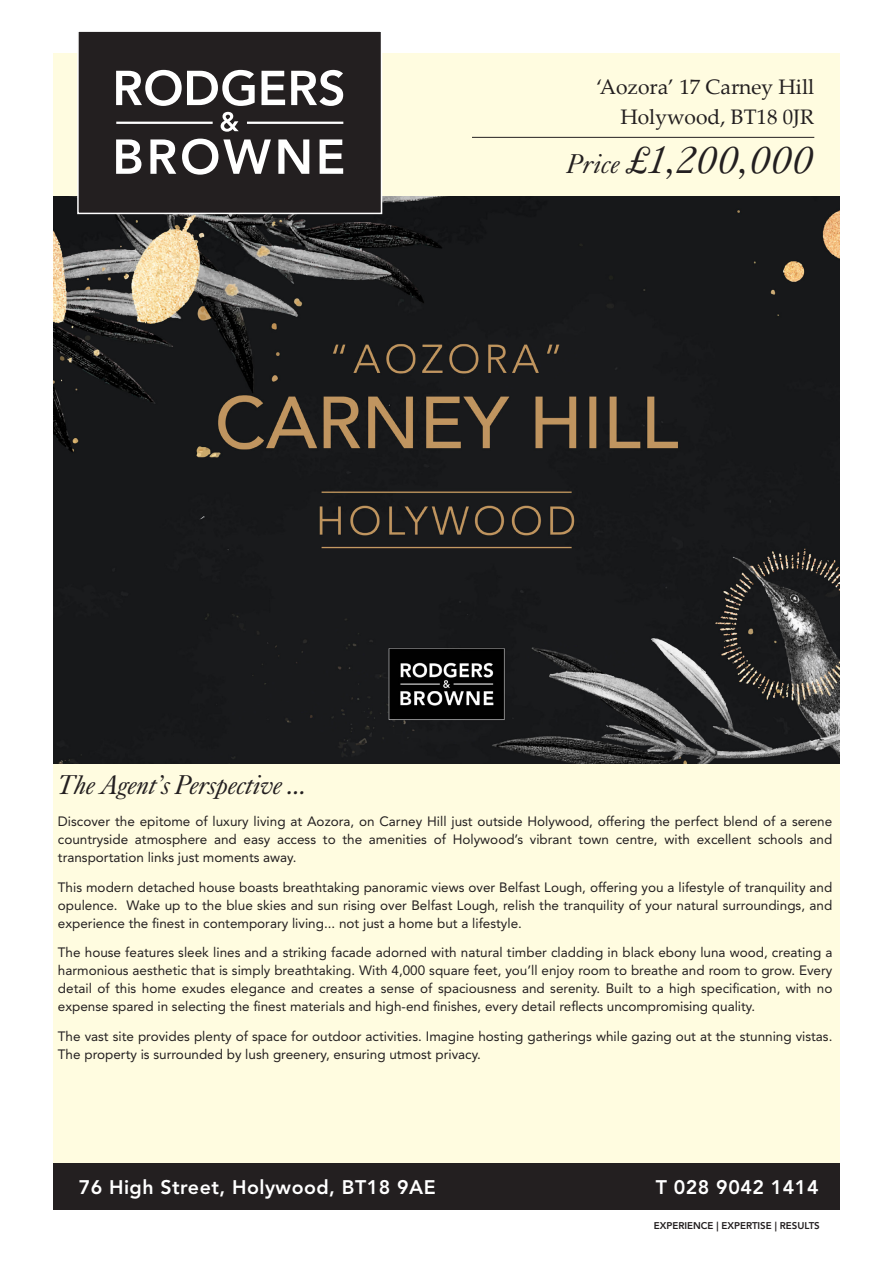
<style>
.page{position:relative;width:893px;height:1263px;background:#fff}
.page>*{position:absolute;margin:0;border:0;box-sizing:border-box;transform-origin:0 0}
.t1{font:italic 39px "Kings Caslon Display Typo";letter-spacing:.025em;color:#231f20}
.Body_Text_Title{font:italic 27px "Kings Caslon Display Typo";color:#231f20}
.t2{font:21px "Palatino Linotype";color:#231f20}
.t3{font:800 19.5px "Avenir LT Std";letter-spacing:.025em;color:#fff}
.t4{font:13.5px/18px "Avenir LT Std";color:#231f20;text-align:justify}
.Facts_Table_Text{font:800 9.75px "Avenir LT Std";color:#231f20}
.s1{font-size:27px}
</style>
<div class="page">
<div style="left:53px;top:53px;width:787px;height:1157px;background:#fffce0"></div>
<div style="left:53px;top:1163px;width:787px;height:47px;background:#231f20"></div>
<hr style="left:472px;top:137px;width:342px;height:1px;background:#231f20">
<img style="left:53px;top:196px;width:787px;height:567px">
<div style="left:76px;top:31px;width:307px;height:184px;background:#231f20"></div>
<svg style="left:116px;top:70px;width:227px;height:105px;background:#686666"></svg>
<hr style="left:116px;top:122px;width:97px;height:2px;background:#fff">
<hr style="left:247px;top:122px;width:96px;height:2px;background:#fff">
<p class="Body_Text_Title" style="left:58px;top:769px;width:251px">The Agent’s Perspective ...</p>
<p class="t2" style="left:597px;top:72px;width:219px">‘Aozora’ 17 Carney Hill</p>
<p class="t2" style="left:620px;top:102px;width:195px">Holywood, BT18 0JR</p>
<p class="t1" style="left:567px;top:137px;width:249px"><span class="s1">Price</span> £1,200,000</p>
<p class="t4" style="left:58px;top:812px;width:776px">Discover the epitome of luxury living at Aozora, on Carney Hill just outside Holywood, offering the perfect blend of a serene countryside atmosphere and easy access to the amenities of Holywood’s vibrant town centre, with excellent schools and transportation links just moments away.</p>
<p class="t4" style="left:58px;top:878px;width:776px">This modern detached house boasts breathtaking panoramic views over Belfast Lough, offering you a lifestyle of tranquility and opulence. Wake up to the blue skies and sun rising over Belfast Lough, relish the tranquility of your natural surroundings, and experience the finest in contemporary living... not just a home but a lifestyle.</p>
<p class="t4" style="left:58px;top:943px;width:776px">The house features sleek lines and a striking facade adorned with natural timber cladding in black ebony luna wood, creating a harmonious aesthetic that is simply breathtaking. With 4,000 square feet, you’ll enjoy room to breathe and room to grow. Every detail of this home exudes elegance and creates a sense of spaciousness and serenity. Built to a high specification, with no expense spared in selecting the finest materials and high-end finishes, every detail reflects uncompromising quality.</p>
<p class="t4" style="left:58px;top:1027px;width:776px">The vast site provides plenty of space for outdoor activities. Imagine hosting gatherings while gazing out at the stunning vistas.<br>The property is surrounded by lush greenery, ensuring utmost privacy.</p>
<p class="t3" style="left:79px;top:1175px;width:359px">76 High Street, Holywood, BT18 9AE</p>
<p class="t3" style="left:656px;top:1175px;width:164px">T 028 9042 1414</p>
<p class="Facts_Table_Text" style="left:654px;top:1220px;width:168px">EXPERIENCE | EXPERTISE | RESULTS</p>
</div>
